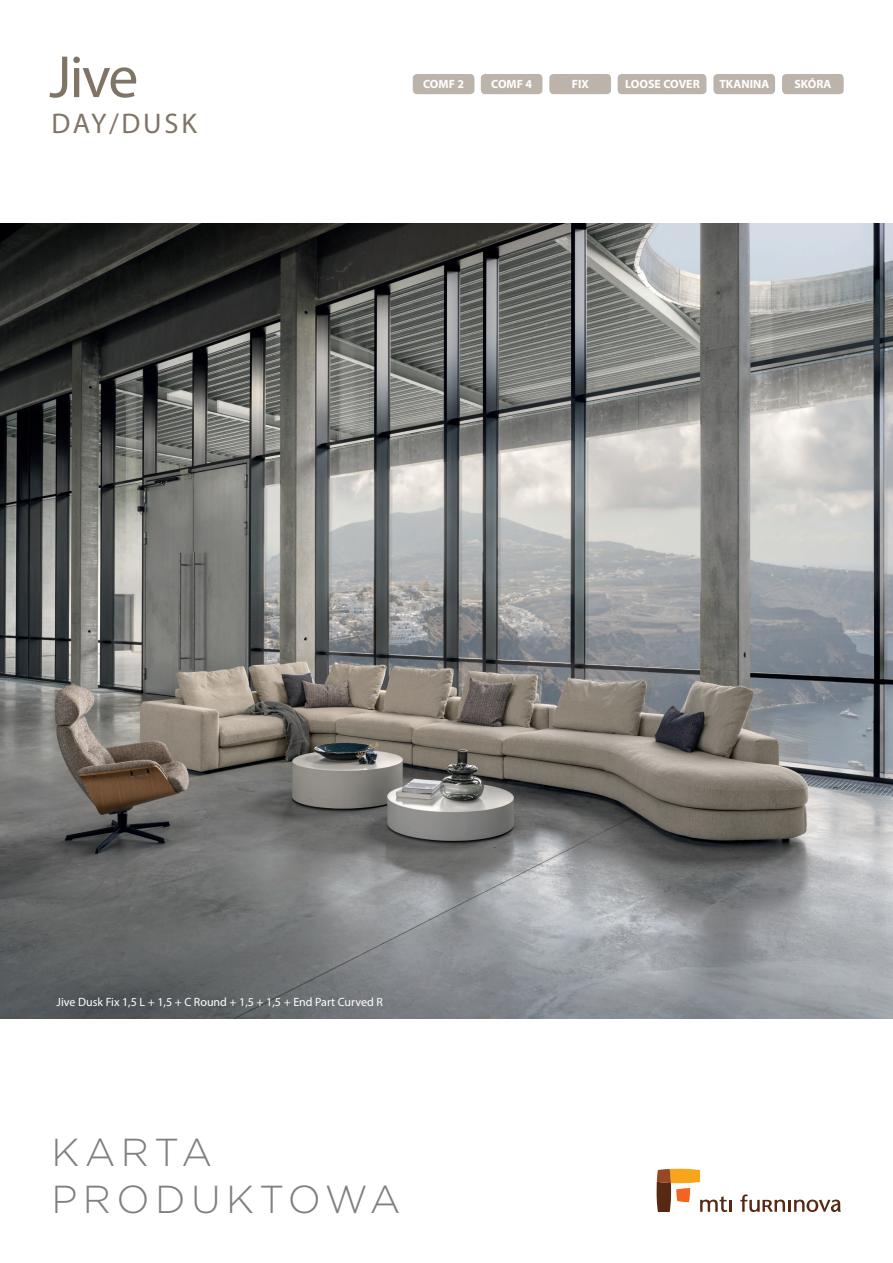
<style>
.page{position:relative;width:893px;height:1263px;background:#fff}
.page>*{position:absolute;margin:0;border:0;box-sizing:border-box;transform-origin:0 0}
.Paragraph_Style1{font:60px "Myriad Pro";color:#807466}
.t1{font:300 39px "Gotham";letter-spacing:.14em;color:#7e8083}
.Paragraph_Style1-2{font:28.5px "Myriad Pro";letter-spacing:.1em;color:#807466}
.t2{font:12px "Myriad Pro";color:#fff}
.t3{font:700 12px "Myriad Pro";color:#fff}
</style>
<div class="page">
<svg style="left:657px;top:1169px;width:75px;height:43px"></svg>
<svg style="left:740px;top:1194px;width:101px;height:18px"></svg>
<div style="left:481px;top:74px;width:61px;height:20px;background:#bcb4aa;border-radius:4px"></div>
<div style="left:413px;top:74px;width:61px;height:20px;background:#bcb4aa;border-radius:4px"></div>
<div style="left:713px;top:74px;width:62px;height:20px;background:#bcb4aa;border-radius:4px"></div>
<div style="left:782px;top:74px;width:62px;height:20px;background:#bcb4aa;border-radius:4px"></div>
<div style="left:549px;top:74px;width:62px;height:20px;background:#bcb4aa;border-radius:4px"></div>
<div style="left:618px;top:74px;width:88px;height:20px;background:#bcb4aa;border-radius:4px"></div>
<img style="left:0;top:223px;width:893px;height:795px">
<p class="Paragraph_Style1" style="left:49px;top:40px;width:91px">Jive</p>
<p class="Paragraph_Style1-2" style="left:52px;top:106px;width:147px">DAY/DUSK</p>
<p class="t3" style="left:423px;top:76px;width:42px">COMF 2</p>
<p class="t3" style="left:491px;top:76px;width:42px">COMF 4</p>
<p class="t3" style="left:572px;top:76px;width:19px">FIX</p>
<p class="t3" style="left:625px;top:76px;width:76px">LOOSE COVER</p>
<p class="t3" style="left:719px;top:76px;width:51px">TKANINA</p>
<p class="t3" style="left:794px;top:76px;width:39px">SKÓRA</p>
<p class="t2" style="left:57px;top:994px;width:328px">Jive Dusk Fix 1,5 L + 1,5 + C Round + 1,5 + 1,5 + End Part Curved R</p>
<p class="t1" style="left:51px;top:1128px;width:162px">KARTA</p>
<p class="t1" style="left:51px;top:1175px;width:351px">PRODUKTOWA</p>
</div>
